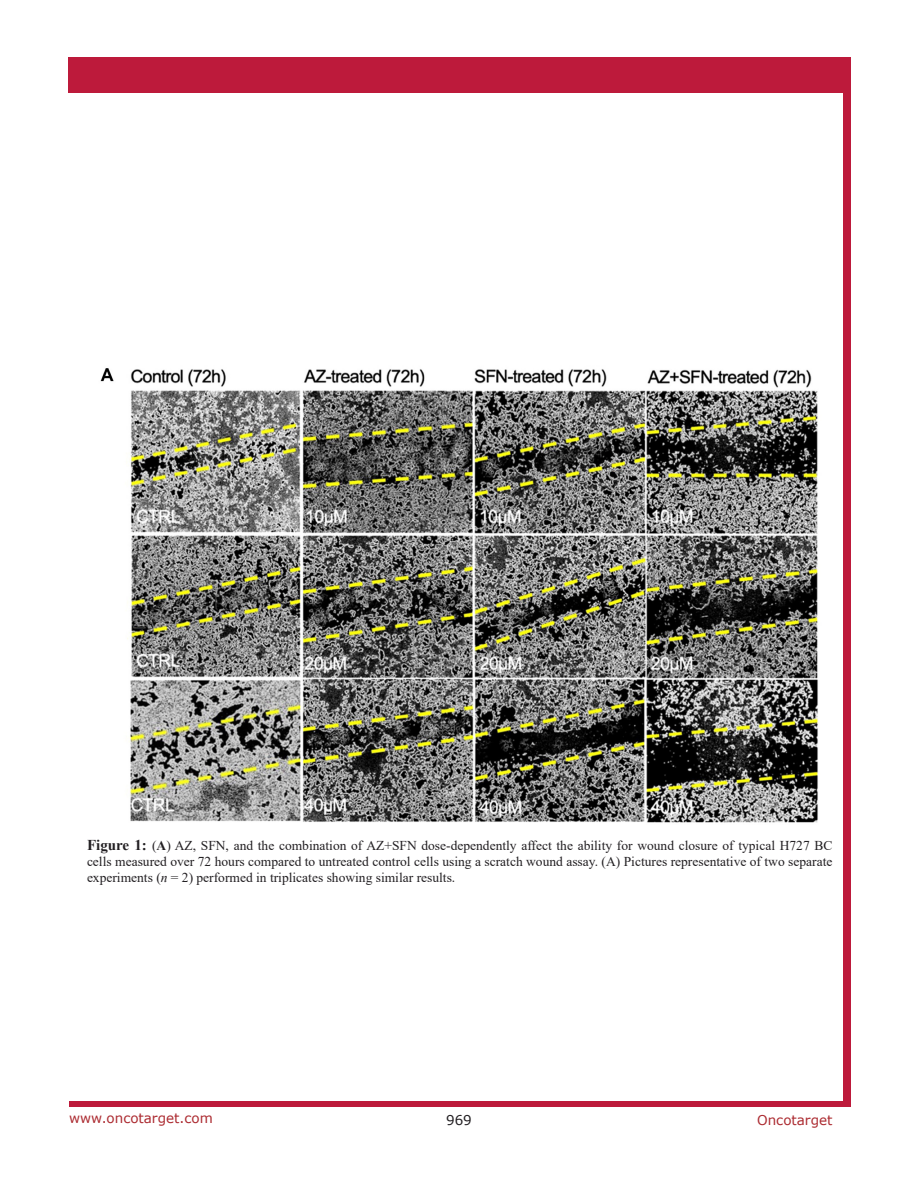
<style>
.page{position:relative;width:918px;height:1188px;background:#fff}
.page>*{position:absolute;margin:0;border:0;box-sizing:border-box;transform-origin:0 0}
.FigureText{font:13.5px/16.2px "Times New Roman";color:#221f22;text-align:justify}
.t1{font:13.5px "Verdana";color:#ac2b31}
.t2{font:13.5px "Verdana";color:#221f22}
.s1{font-weight:700;font-size:15px}
.s2{font-weight:700}
.s3{font-style:italic}
</style>
<div class="page">
<div style="left:68px;top:57px;width:782px;height:36px;background:#bd1a3b"></div>
<img style="left:100px;top:368px;width:719px;height:455px">
<p class="FigureText" style="left:87px;top:837px;width:747px"><span class="s1">Figure 1:</span> (<span class="s2">A</span>) AZ, SFN, and the combination of AZ+SFN dose-dependently affect the ability for wound closure of typical H727 BC cells measured over 72 hours compared to untreated control cells using a scratch wound assay. (A) Pictures representative of two separate experiments (<span class="s3">n</span> = 2) performed in triplicates showing similar results.</p>
<p class="t1" style="left:69px;top:1109px;width:145px">www.oncotarget.com</p>
<p class="t2" style="left:446px;top:1111px;width:27px">969</p>
<p class="t1" style="left:757px;top:1111px;width:77px">Oncotarget</p>
</div>
